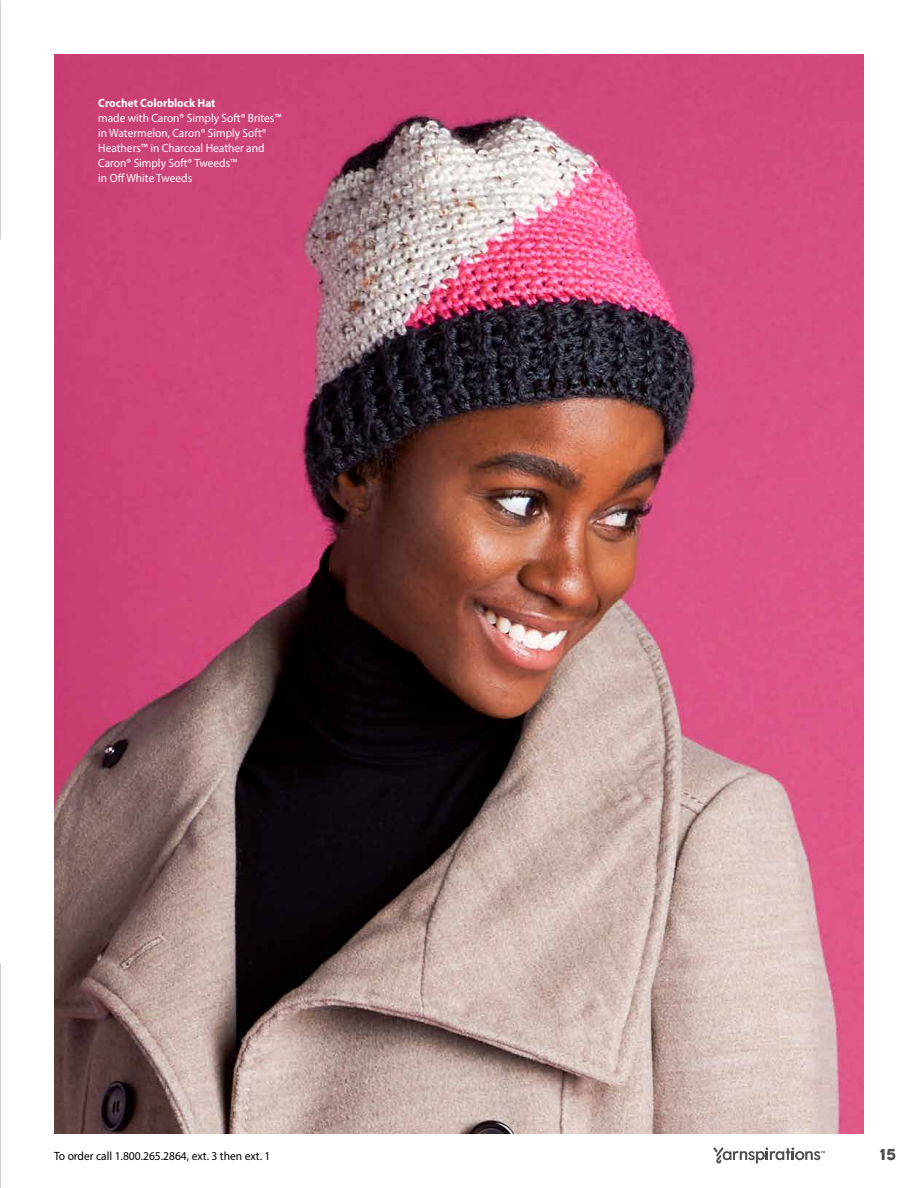
<style>
.page{position:relative;width:918px;height:1188px;background:#fff}
.page>*{position:absolute;margin:0;border:0;box-sizing:border-box;transform-origin:0 0}
.t1{font:15px "Katahdin Round";color:#4d4d4f}
.t2{font:12px/15px "Myriad Pro";color:#fff;scale:.95 1}
.t3{font:12px "Myriad Pro";color:#000;scale:.96 1}
.t4{font:700 12px "Myriad Pro";color:#fff;scale:.95 1}
</style>
<div class="page">
<svg style="left:713px;top:1147px;width:112px;height:16px"></svg>
<img style="left:54px;top:54px;width:810px;height:1080px">
<p class="t4" style="left:98px;top:95px;width:125px">Crochet Colorblock Hat</p>
<p class="t2" style="left:98px;top:110px;width:194px">made with Caron® Simply Soft® Brites™ in Watermelon, Caron® Simply Soft®<br>Heathers™ in Charcoal Heather and<br>Caron® Simply Soft® Tweeds™<br>in Off White Tweeds</p>
<p class="t3" style="left:54px;top:1149px;width:227px">To order call 1.800.265.2864, ext. 3 then ext. 1</p>
<p class="t1" style="left:879px;top:1146px;width:20px">15</p>
</div>
